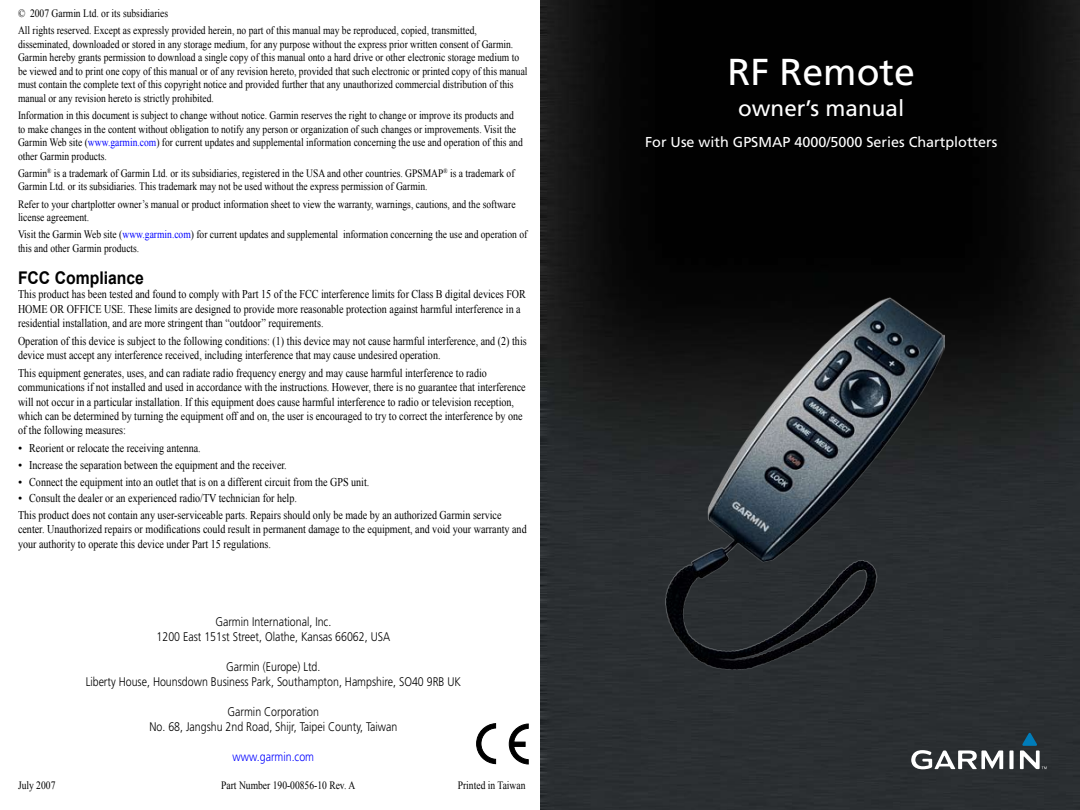
<style>
.page{position:relative;width:1080px;height:810px;background:#fff}
.page>*{position:absolute;margin:0;border:0;box-sizing:border-box;transform-origin:0 0}
.t1{font:37.5px "Frutiger";color:#fff}
.t2{font:22.5px "Frutiger";color:#fff}
.t3{font:700 17.5px "Arial";color:#000;scale:.9 1}
.t4{font:14.38px "Frutiger";color:#fff}
.t5{font:300 12.5px/15px "Frutiger";color:#000;text-align:center;scale:.85 1}
.t6{font:300 12.5px "Frutiger";color:#00f;scale:.85 1}
.t7{font:11.88px/14.2px "Times New Roman";color:#000;scale:.85 1}
.t8{font:11.88px/16.8px "Times New Roman";color:#000;text-align:justify}
.t9{font:11.25px/13.5px "Times New Roman";color:#000;scale:.85 1}
.s1{color:#00f}
</style>
<div class="page">
<img style="left:540px;top:0;width:540px;height:810px">
<svg style="left:911px;top:733px;width:136px;height:36px"></svg>
<img style="left:665px;top:297px;width:280px;height:373px">
<svg style="left:476px;top:723px;width:21px;height:42px"></svg>
<svg style="left:508px;top:723px;width:21px;height:42px"></svg>
<p class="t9" style="left:18px;top:4px;width:541px;line-height:17.2px">© 2007 Garmin Ltd. or its subsidiaries<br>All rights reserved. Except as expressly provided herein, no part of this manual may be reproduced, copied, transmitted,</p>
<p class="t9" style="left:18px;top:37px;width:601px">disseminated, downloaded or stored in any storage medium, for any purpose without the express prior written consent of Garmin.<br>Garmin hereby grants permission to download a single copy of this manual onto a hard drive or other electronic storage medium to be viewed and to print one copy of this manual or of any revision hereto, provided that such electronic or printed copy of this manual must contain the complete text of this copyright notice and provided further that any unauthorized commercial distribution of this manual or any revision hereto is strictly prohibited.</p>
<p class="t9" style="left:18px;top:108px;width:595px">Information in this document is subject to change without notice. Garmin reserves the right to change or improve its products and to make changes in the content without obligation to notify any person or organization of such changes or improvements. Visit the Garmin Web site (<span class="s1">www.garmin.com</span>) for current updates and supplemental information concerning the use and operation of this and other Garmin products.</p>
<p class="t9" style="left:18px;top:166px;width:586px">Garmin<sup>®</sup> is a trademark of Garmin Ltd. or its subsidiaries, registered in the USA and other countries. GPSMAP<sup>®</sup> is a trademark of<br>Garmin Ltd. or its subsidiaries. This trademark may not be used without the express permission of Garmin.</p>
<p class="t9" style="left:18px;top:197px;width:587px">Refer to your chartplotter owner’s manual or product information sheet to view the warranty, warnings, cautions, and the software license agreement.</p>
<p class="t9" style="left:18px;top:228px;width:601px">Visit the Garmin Web site (<span class="s1">www.garmin.com</span>) for current updates and supplemental information concerning the use and operation of this and other Garmin products.</p>
<h3 class="t3" style="left:18px;top:266px;width:142px">FCC Compliance</h3>
<p class="t7" style="left:18px;top:287px;width:599px">This product has been tested and found to comply with Part 15 of the FCC interference limits for Class B digital devices FOR<br>HOME OR OFFICE USE. These limits are designed to provide more reasonable protection against harmful interference in a residential installation, and are more stringent than “outdoor” requirements.</p>
<p class="t7" style="left:18px;top:334px;width:600px">Operation of this device is subject to the following conditions: (1) this device may not cause harmful interference, and (2) this device must accept any interference received, including interference that may cause undesired operation.</p>
<p class="t7" style="left:18px;top:366px;width:599px">This equipment generates, uses, and can radiate radio frequency energy and may cause harmful interference to radio communications if not installed and used in accordance with the instructions. However, there is no guarantee that interference will not occur in a particular installation. If this equipment does cause harmful interference to radio or television reception, which can be determined by turning the equipment off and on, the user is encouraged to try to correct the interference by one of the following measures:</p>
<p class="t7" style="left:29px;top:441px;width:203px">Reorient or relocate the receiving antenna.</p>
<p class="t7" style="left:29px;top:458px;width:305px">Increase the separation between the equipment and the receiver.</p>
<p class="t7" style="left:29px;top:474px;width:402px">Connect the equipment into an outlet that is on a different circuit from the GPS unit.</p>
<p class="t7" style="left:29px;top:491px;width:317px">Consult the dealer or an experienced radio/TV technician for help.</p>
<p class="t7" style="left:18px;top:508px;width:570px">This product does not contain any user-serviceable parts. Repairs should only be made by an authorized Garmin service</p>
<p class="t7" style="left:18px;top:522px;width:600px">center. Unauthorized repairs or modifications could result in permanent damage to the equipment, and void your warranty and your authority to operate this device under Part 15 regulations.</p>
<p class="t8" style="left:18px;top:440px;width:6px">• • • •</p>
<p class="t5" style="left:157px;top:614px;width:276px">Garmin International, Inc.<br>1200 East 151st Street, Olathe, Kansas 66062, USA</p>
<p class="t5" style="left:86px;top:659px;width:443px">Garmin (Europe) Ltd.<br>Liberty House, Hounsdown Business Park, Southampton, Hampshire, SO40 9RB UK</p>
<p class="t5" style="left:149px;top:704px;width:293px">Garmin Corporation<br>No. 68, Jangshu 2nd Road, Shijr, Taipei County, Taiwan</p>
<p class="t6" style="left:233px;top:750px;width:97px">www.garmin.com</p>
<p class="t9" style="left:18px;top:779px;width:46px">July 2007</p>
<p class="t9" style="left:221px;top:779px;width:159px">Part Number 190-00856-10 Rev. A</p>
<p class="t9" style="left:458px;top:779px;width:81px">Printed in Taiwan</p>
<h1 class="t1" style="left:727px;top:50px;width:189px">RF Remote</h1>
<h2 class="t2" style="left:738px;top:95px;width:168px">owner’s manual</h2>
<p class="t4" style="left:645px;top:134px;width:354px">For Use with GPSMAP 4000/5000 Series Chartplotters</p>
</div>
